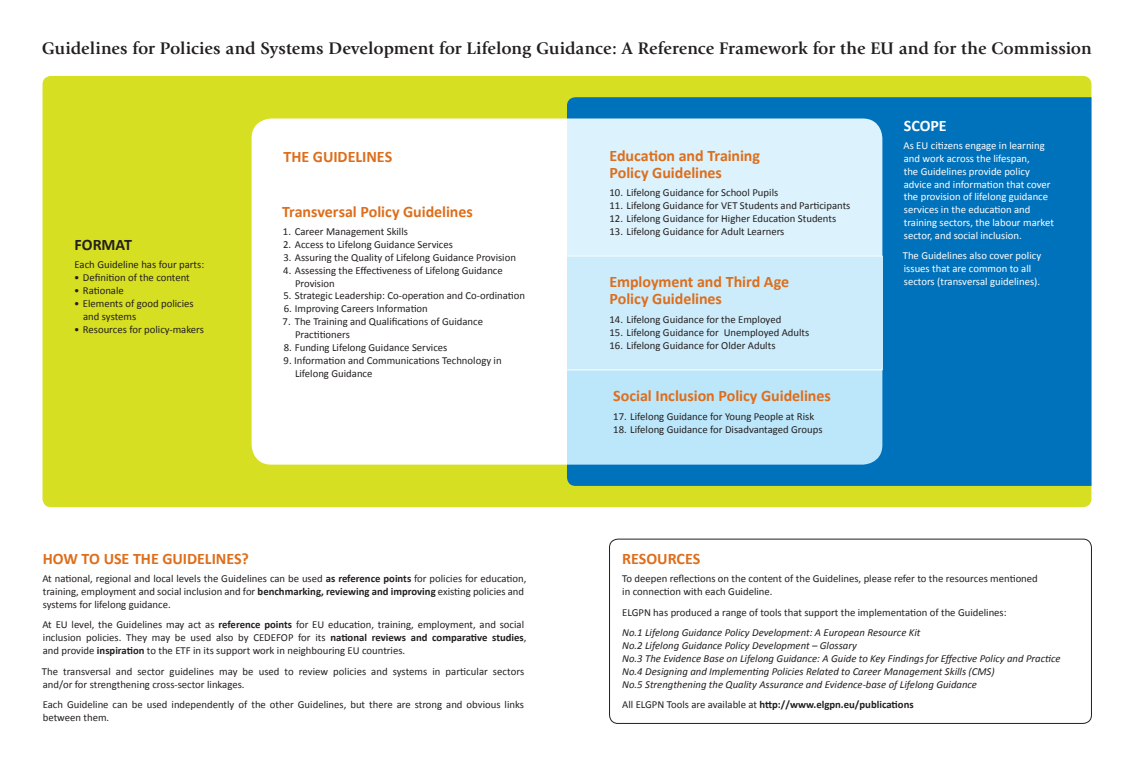
<style>
.page{position:relative;width:1134px;height:766px;background:#fff}
.page>*{position:absolute;margin:0;border:0;box-sizing:border-box;transform-origin:0 0}
.t1{font:700 17.5px "Giovanni";color:#231f20}
.t2{font:700 16px/17px "Calibri";letter-spacing:-.005em;color:#dd6e1c}
.t3{font:700 16px "Calibri";letter-spacing:-.005em;color:#231f20}
.t4{font:700 16px "Calibri";letter-spacing:-.005em;color:#fff}
.t5{font:10.7px/12.8px "Calibri";color:#231f20}
.t6{font:italic 10.7px/12.8px "Calibri";color:#231f20}
.t7{font:10.7px/12.8px "Calibri";color:#fff}
.t8{font:700 10.7px "Calibri";color:#231f20}
.s1{font-weight:700}
.s2{font-weight:400}
</style>
<div class="page">
<div style="left:43px;top:76px;width:1048px;height:431px;background:#d6df21;border-radius:9px"></div>
<div style="left:567px;top:97px;width:524px;height:389px;background:#0072bc"></div>
<div style="left:567px;top:118px;width:315px;height:137px;background:#dcf2fc"></div>
<div style="left:567px;top:256px;width:315px;height:114px;background:#ccecfb"></div>
<div style="left:567px;top:370px;width:315px;height:94px;background:#bce6fa"></div>
<div style="left:252px;top:118px;width:315px;height:346px;background:#fff"></div>
<hr style="left:567px;top:255px;width:315px;height:1px;background:#fff">
<hr style="left:567px;top:369px;width:315px;height:1px;background:#fff">
<div style="left:609px;top:538px;width:483px;height:185px;border:1px solid #231f20;border-radius:9px"></div>
<h1 class="t1" style="left:42px;top:38px;width:1051px">Guidelines for Policies and Systems Development for Lifelong Guidance: A Reference Framework for the EU and for the Commission</h1>
<h2 class="t3" style="left:75px;top:234px;width:59px">FORMAT</h2>
<p class="t5" style="left:75px;top:258px;width:131px">Each Guideline has four parts:</p>
<p class="t5" style="left:74px;top:271px;width:117px">• Definition of the content</p>
<p class="t5" style="left:74px;top:284px;width:51px">• Rationale</p>
<p class="t5" style="left:83px;top:297px;width:112px;text-indent:-9px">• Elements of good policies and systems</p>
<p class="t5" style="left:74px;top:322px;width:131px">• Resources for policy-makers</p>
<h2 class="t2" style="left:283px;top:148px;width:110px">THE GUIDELINES</h2>
<h2 class="t2" style="left:282px;top:203px;width:192px">Transversal Policy Guidelines</h2>
<p class="t5" style="left:283px;top:225px;width:127px">1. Career Management Skills</p>
<p class="t5" style="left:283px;top:238px;width:171px">2. Access to Lifelong Guidance Services</p>
<p class="t5" style="left:284px;top:251px;width:234px">3. Assuring the Quality of Lifelong Guidance Provision</p>
<p class="t5" style="left:295px;top:264px;width:209px;text-indent:-12px">4. Assessing the Effectiveness of Lifelong Guidance<br>Provision</p>
<p class="t5" style="left:284px;top:289px;width:243px">5. Strategic Leadership: Co-operation and Co-ordination</p>
<p class="t5" style="left:284px;top:302px;width:146px">6. Improving Careers Information</p>
<p class="t5" style="left:295px;top:315px;width:190px;text-indent:-12px">7. The Training and Qualifications of Guidance<br>Practitioners</p>
<p class="t5" style="left:284px;top:341px;width:165px">8. Funding Lifelong Guidance Services</p>
<p class="t5" style="left:295px;top:354px;width:208px;text-indent:-11px">9. Information and Communications Technology in<br>Lifelong Guidance</p>
<h2 class="t2" style="left:43px;top:549px;width:208px">HOW TO USE THE GUIDELINES?</h2>
<p class="t5" style="left:42px;top:572px;width:486px">At national, regional and local levels the Guidelines can be used <span class="s1">as reference points</span> for policies for education, training, employment and social inclusion and for <span class="s1">benchmarking, reviewing and improving</span> existing policies and systems for lifelong guidance.</p>
<p class="t5" style="left:42px;top:618px;width:486px">At EU level, the Guidelines may act as <span class="s1">reference points</span> for EU education, training, employment, and social inclusion policies. They may be used also by CEDEFOP for its <span class="s1">national reviews and comparative studies</span>, and provide <span class="s1">inspiration</span> to the ETF in its support work in neighbouring EU countries.</p>
<p class="t5" style="left:42px;top:664px;width:484px">The transversal and sector guidelines may be used to review policies and systems in particular sectors and/or for strengthening cross-sector linkages.</p>
<p class="t5" style="left:43px;top:698px;width:483px">Each Guideline can be used independently of the other Guidelines, but there are strong and obvious links between them.</p>
<h2 class="t2" style="left:609px;top:147px;width:152px">Education and Training<br>Policy Guidelines</h2>
<p class="t5" style="left:609px;top:186px;width:170px">10. Lifelong Guidance for School Pupils</p>
<p class="t5" style="left:609px;top:199px;width:242px">11. Lifelong Guidance for VET Students and Participants</p>
<p class="t5" style="left:609px;top:212px;width:228px">12. Lifelong Guidance for Higher Education Students</p>
<p class="t5" style="left:609px;top:225px;width:176px">13. Lifelong Guidance for Adult Learners</p>
<h2 class="t2" style="left:609px;top:273px;width:181px">Employment and Third Age<br>Policy Guidelines</h2>
<p class="t5" style="left:609px;top:313px;width:173px">14. Lifelong Guidance for the Employed</p>
<p class="t5" style="left:609px;top:326px;width:201px">15. Lifelong Guidance for Unemployed Adults</p>
<p class="t5" style="left:609px;top:338px;width:168px">16. Lifelong Guidance for Older Adults</p>
<h2 class="t2" style="left:613px;top:387px;width:219px">Social Inclusion Policy Guidelines</h2>
<p class="t5" style="left:613px;top:410px;width:202px">17. Lifelong Guidance for Young People at Risk</p>
<p class="t5" style="left:613px;top:422px;width:211px">18. Lifelong Guidance for Disadvantaged Groups</p>
<h2 class="t4" style="left:904px;top:115px;width:44px">SCOPE</h2>
<p class="t7" style="left:903px;top:139px;width:152px">As EU citizens engage in learning and work across the lifespan,<br>the Guidelines provide policy advice and information that cover the provision of lifelong guidance services in the education and training sectors, the labour market sector, and social inclusion.</p>
<p class="t7" style="left:903px;top:249px;width:140px">The Guidelines also cover policy issues that are common to all sectors (transversal guidelines).</p>
<h2 class="t2" style="left:622px;top:549px;width:80px">RESOURCES</h2>
<p class="t5" style="left:622px;top:572px;width:417px">To deepen reflections on the content of the Guidelines, please refer to the resources mentioned in connection with each Guideline.</p>
<p class="t5" style="left:622px;top:605px;width:386px">ELGPN has produced a range of tools that support the implementation of the Guidelines:</p>
<p class="t6" style="left:622px;top:625px;width:440px">No.1 Lifelong Guidance Policy Development: A European Resource Kit<br>No.2 Lifelong Guidance Policy Development – Glossary<br>No.3 The Evidence Base on Lifelong Guidance: A Guide to Key Findings for Effective Policy and Practice No.4 Designing and Implementing Policies Related to Career Management Skills (CMS)<br>No.5 Strengthening the Quality Assurance and Evidence-base of Lifelong Guidance</p>
<p class="t8" style="left:622px;top:697px;width:293px"><span class="s2">All ELGPN Tools are available at</span> http://www.elgpn.eu/publications</p>
</div>
